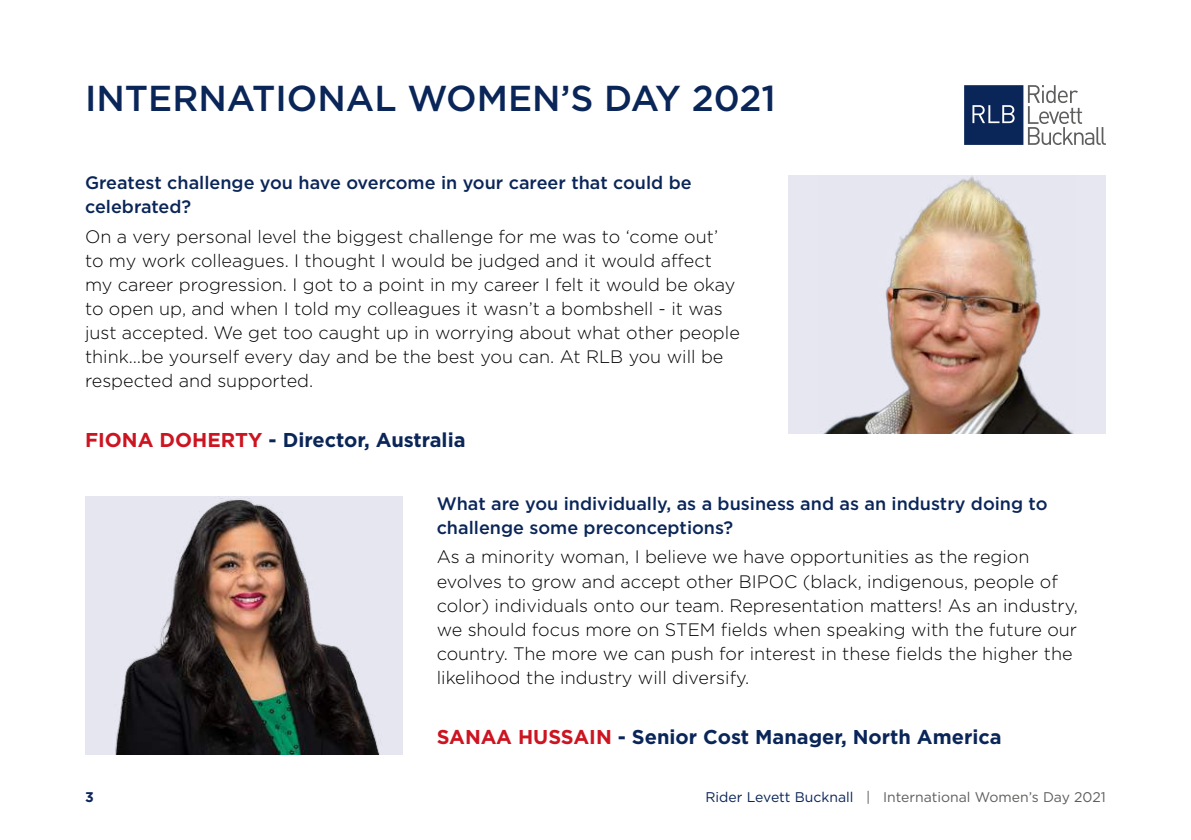
<style>
.page{position:relative;width:1191px;height:840px;background:#fff}
.page>*{position:absolute;margin:0;border:0;box-sizing:border-box;transform-origin:0 0}
.t1{font:500 36px "Gotham";color:#0a2558}
.t2{font:700 20px "Gotham";color:#0a2558}
.t3{font:300 18px/24px "Gotham";color:#000}
.t4{font:500 18px/24px "Gotham";color:#0a2558}
.t5{font:14px "Gotham";color:#5e5e5d}
.t6{font:700 14px "Gotham";color:#0a2558}
.s1{color:#cd1421}
.s2{color:#0a2558}
</style>
<div class="page">
<svg style="left:964px;top:85px;width:142px;height:60px"></svg>
<div style="left:788px;top:175px;width:318px;height:258px;background:#e6e7f1"></div>
<img style="left:824px;top:176px;width:249px;height:257px">
<img style="left:85px;top:496px;width:318px;height:258px">
<h1 class="t1" style="left:85px;top:85px;width:692px">INTERNATIONAL WOMEN’S DAY 2021</h1>
<p class="t4" style="left:85px;top:172px;width:608px">Greatest challenge you have overcome in your career that could be celebrated?</p>
<p class="t3" style="left:85px;top:225px;width:656px">On a very personal level the biggest challenge for me was to ‘come out’ to my work colleagues. I thought I would be judged and it would affect my career progression. I got to a point in my career I felt it would be okay to open up, and when I told my colleagues it wasn’t a bombshell - it was just accepted. We get too caught up in worrying about what other people think…be yourself every day and be the best you can. At RLB you will be respected and supported.</p>
<p class="t2" style="left:85px;top:432px;width:382px"><span class="s1">FIONA DOHERTY</span> - Director, Australia</p>
<p class="t4" style="left:437px;top:492px;width:612px">What are you individually, as a business and as an industry doing to challenge some preconceptions?</p>
<p class="t3" style="left:437px;top:545px;width:643px">As a minority woman, I believe we have opportunities as the region evolves to grow and accept other BIPOC (black, indigenous, people of color) individuals onto our team. Representation matters! As an industry, we should focus more on STEM fields when speaking with the future our country. The more we can push for interest in these fields the higher the likelihood the industry will diversify.</p>
<p class="t2" style="left:437px;top:728px;width:566px"><span class="s1">SANAA HUSSAIN</span> - Senior Cost Manager, North America</p>
<p class="t6" style="left:85px;top:791px;width:10px">3</p>
<p class="t5" style="left:705px;top:790px;width:402px"><span class="s2">Rider Levett Bucknall</span> | International Women’s Day 2021</p>
</div>
